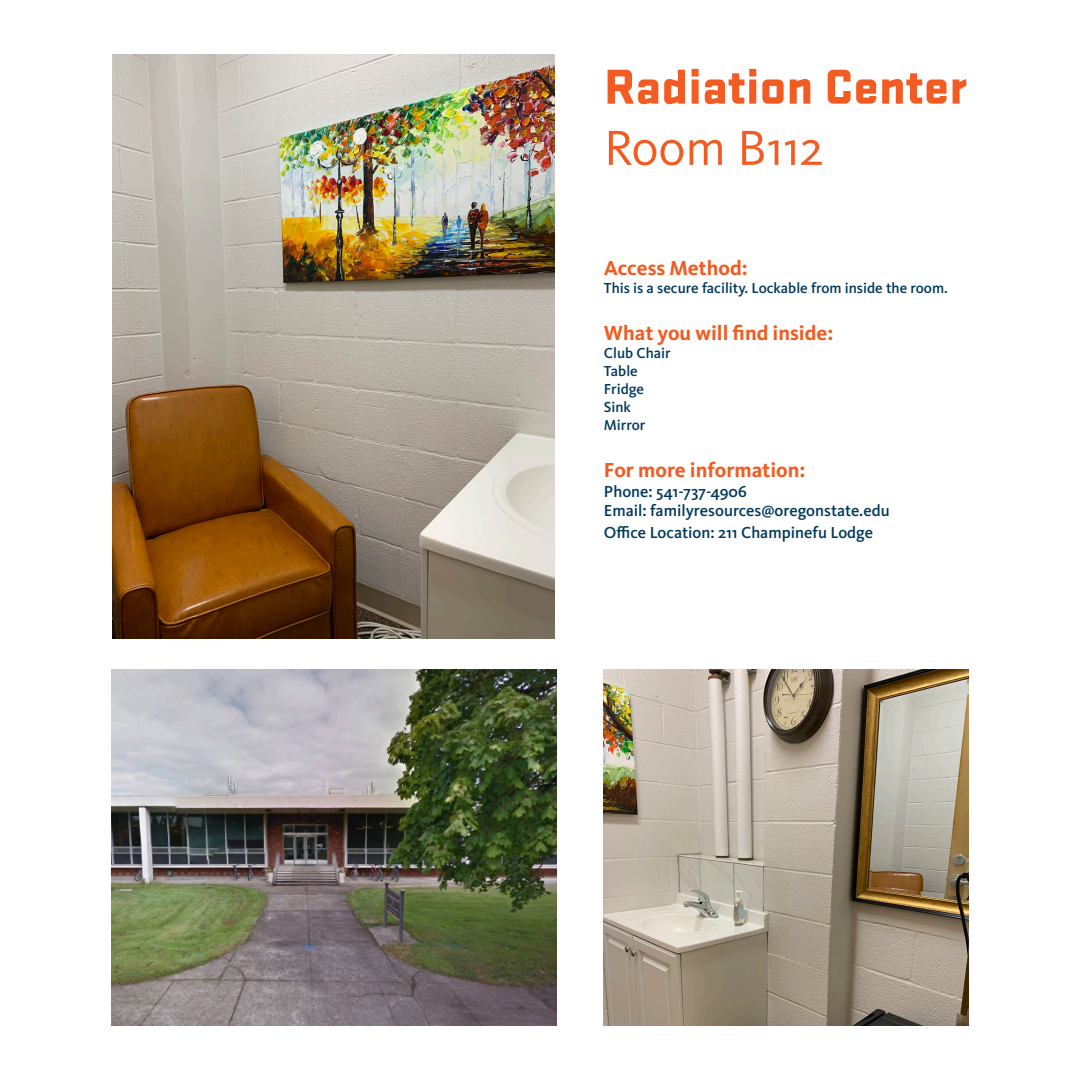
<style>
.page{position:relative;width:1080px;height:1080px;background:#fff}
.page>*{position:absolute;margin:0;border:0;box-sizing:border-box;transform-origin:0 0}
.t1{font:900 51px "Stratum 2";color:#f25b21}
.t2{font:51px "Kievit Pro";color:#f25b21}
.t3{font:700 21px "Kievit Pro";color:#f25b21}
.t4{font:500 16.5px "Kievit Pro";color:#00395c}
.t5{font:500 15px "Kievit Pro";color:#00395c}
</style>
<div class="page">
<img style="left:113px;top:55px;width:442px;height:584px">
<img style="left:604px;top:669px;width:364px;height:356px">
<img style="left:112px;top:670px;width:444px;height:355px">
<p class="t1" style="left:604px;top:49px;width:364px">Radiation Center</p>
<p class="t2" style="left:604px;top:117px;width:221px">Room B112</p>
<p class="t3" style="left:604px;top:256px;width:145px">Access Method:</p>
<p class="t5" style="left:604px;top:279px;width:345px">This is a secure facility. Lockable from inside the room.</p>
<p class="t3" style="left:604px;top:320px;width:231px">What you will find inside:</p>
<p class="t5" style="left:604px;top:344px;width:68px">Club Chair</p>
<p class="t5" style="left:604px;top:362px;width:35px">Table</p>
<p class="t5" style="left:604px;top:380px;width:42px">Fridge</p>
<p class="t5" style="left:604px;top:398px;width:29px">Sink</p>
<p class="t5" style="left:604px;top:416px;width:43px">Mirror</p>
<p class="t3" style="left:604px;top:457px;width:203px">For more information:</p>
<p class="t4" style="left:604px;top:481px;width:144px">Phone: 541-737-4906</p>
<p class="t4" style="left:604px;top:501px;width:287px">Email: familyresources@oregonstate.edu</p>
<p class="t4" style="left:604px;top:523px;width:271px">Office Location: 211 Champinefu Lodge</p>
</div>
